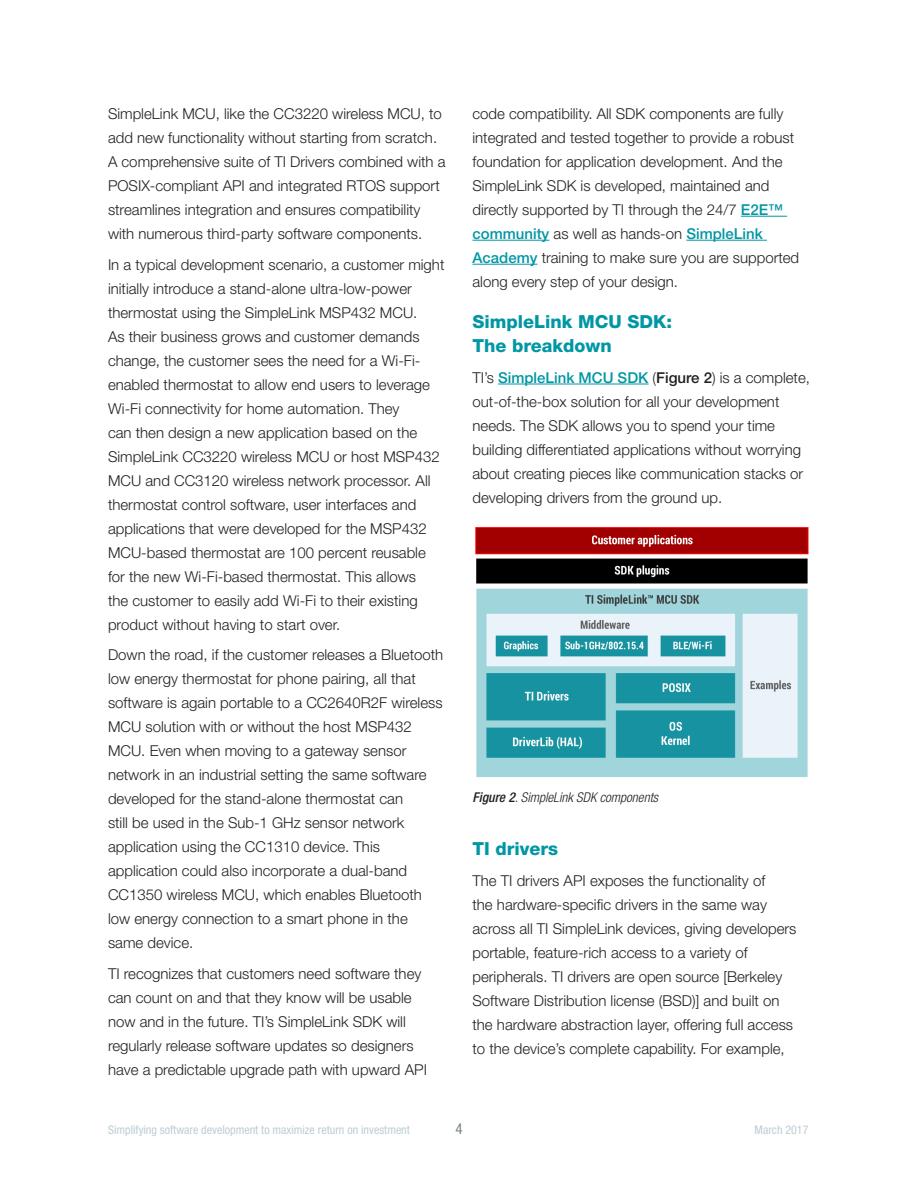
<style>
.page{position:relative;width:918px;height:1188px;background:#fff}
.page>*{position:absolute;margin:0;border:0;box-sizing:border-box;transform-origin:0 0}
.t1{font:800 18px/24px "Helvetica Neue LT Std";color:#0097a4}
.t2{font:300 15px/24px "Helvetica Neue LT Std";color:#231f20}
.t3{font:condensed 15px "Helvetica Neue LT Std";color:#7c858c}
.t4{font:italic 300 condensed 13.5px "Helvetica Neue LT Std";color:#231f20}
.t5{font:condensed 12px "Helvetica Neue LT Std";color:#becdd6}
.s1{font-weight:500;color:#0097a4}
.s2{font-weight:500}
</style>
<div class="page">
<hr style="left:741px;top:216px;width:46px;height:1px;background:#0097a4">
<hr style="left:472px;top:240px;width:77px;height:1px;background:#0097a4">
<hr style="left:686px;top:240px;width:81px;height:1px;background:#0097a4">
<hr style="left:472px;top:264px;width:66px;height:1px;background:#0097a4">
<hr style="left:498px;top:384px;width:150px;height:1px;background:#0097a4">
<img style="left:475px;top:527px;width:334px;height:250px">
<p class="t2" style="left:108px;top:101px;width:339px">SimpleLink MCU, like the CC3220 wireless MCU, to add new functionality without starting from scratch.<br>A comprehensive suite of TI Drivers combined with a POSIX-compliant API and integrated RTOS support streamlines integration and ensures compatibility with numerous third-party software components.</p>
<p class="t2" style="left:108px;top:252px;width:338px">In a typical development scenario, a customer might initially introduce a stand-alone ultra-low-power thermostat using the SimpleLink MSP432 MCU.<br>As their business grows and customer demands change, the customer sees the need for a Wi-Fi&shy;enabled thermostat to allow end users to leverage Wi-Fi connectivity for home automation. They<br>can then design a new application based on the SimpleLink CC3220 wireless MCU or host MSP432<br>MCU and CC3120 wireless network processor. All thermostat control software, user interfaces and applications that were developed for the MSP432<br>MCU-based thermostat are 100 percent reusable for the new Wi-Fi-based thermostat. This allows<br>the customer to easily add Wi-Fi to their existing product without having to start over.</p>
<p class="t2" style="left:108px;top:643px;width:337px">Down the road, if the customer releases a Bluetooth low energy thermostat for phone pairing, all that software is again portable to a CC2640R2F wireless MCU solution with or without the host MSP432<br>MCU. Even when moving to a gateway sensor network in an industrial setting the same software developed for the stand-alone thermostat can<br>still be used in the Sub-1 GHz sensor network application using the CC1310 device. This application could also incorporate a dual-band CC1350 wireless MCU, which enables Bluetooth low energy connection to a smart phone in the same device.</p>
<p class="t2" style="left:108px;top:962px;width:321px">TI recognizes that customers need software they can count on and that they know will be usable now and in the future. TI’s SimpleLink SDK will regularly release software updates so designers have a predictable upgrade path with upward API</p>
<p class="t2" style="left:472px;top:101px;width:328px">code compatibility. All SDK components are fully integrated and tested together to provide a robust foundation for application development. And the SimpleLink SDK is developed, maintained and directly supported by TI through the 24/7 <span class="s1">E2E™ community</span> as well as hands-on <span class="s1">SimpleLink Academy</span> training to make sure you are supported along every step of your design.</p>
<p class="t1" style="left:472px;top:309px;width:201px">SimpleLink MCU SDK:<br>The breakdown</p>
<p class="t2" style="left:472px;top:365px;width:339px">TI’s <span class="s1">SimpleLink MCU SDK</span> (<span class="s2">Figure 2</span>) is a complete, out-of-the-box solution for all your development needs. The SDK allows you to spend your time building differentiated applications without worrying about creating pieces like communication stacks or developing drivers from the ground up.</p>
<p class="t4" style="left:472px;top:790px;width:187px"><span class="s2">Figure 2</span>. SimpleLink SDK components</p>
<p class="t1" style="left:472px;top:837px;width:87px">TI drivers</p>
<p class="t2" style="left:472px;top:869px;width:325px">The TI drivers API exposes the functionality of<br>the hardware-specific drivers in the same way across all TI SimpleLink devices, giving developers portable, feature-rich access to a variety of peripherals. TI drivers are open source [Berkeley Software Distribution license (BSD)] and built on the hardware abstraction layer, offering full access to the device’s complete capability. For example,</p>
<p class="t5" style="left:108px;top:1123px;width:303px">Simplifying software development to maximize return on investment</p>
<p class="t3" style="left:455px;top:1120px;width:9px">4</p>
<p class="t5" style="left:755px;top:1123px;width:55px">March 2017</p>
</div>
